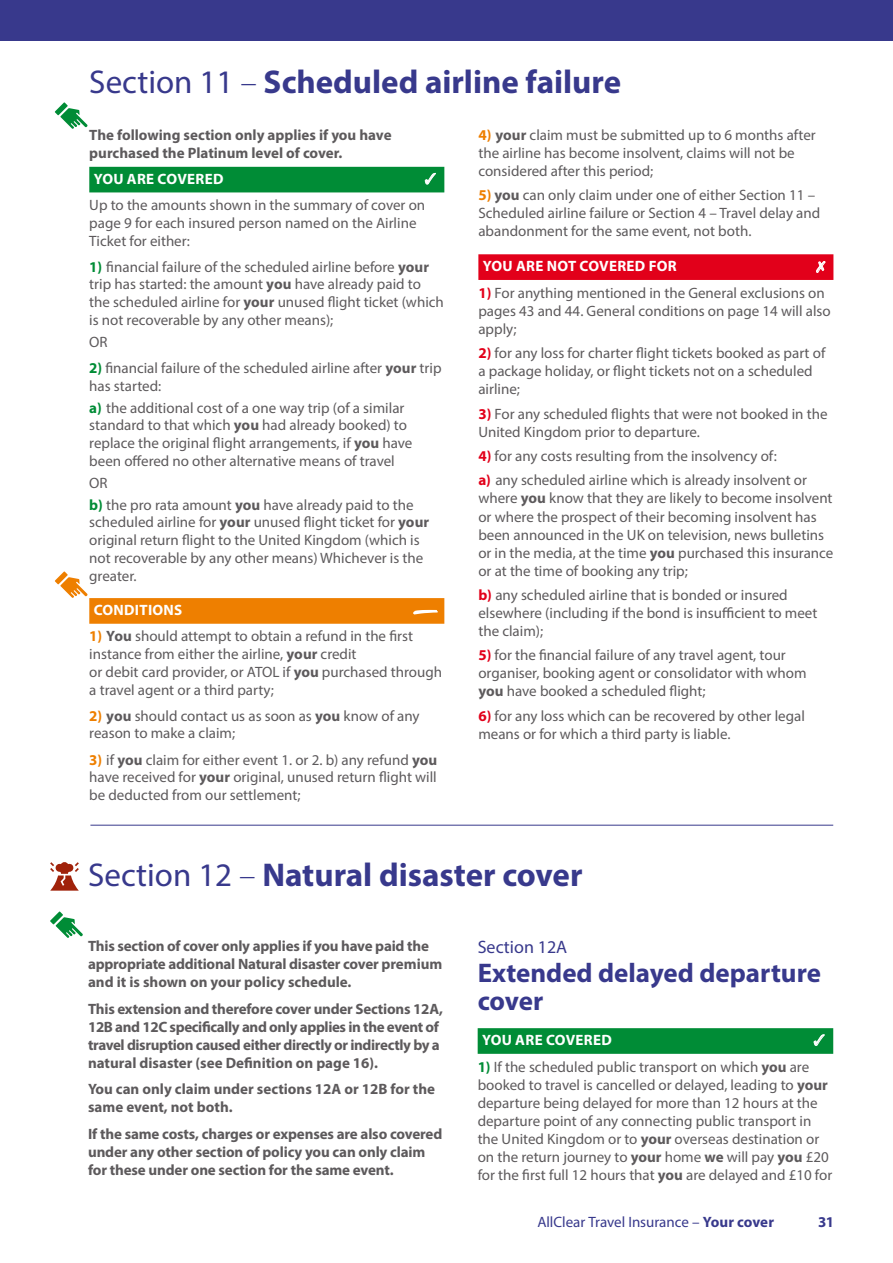
<style>
.page{position:relative;width:893px;height:1263px;background:#fff}
.page>*{position:absolute;margin:0;border:0;box-sizing:border-box;transform-origin:0 0}
.Page_heading{font:700 33px "Myriad Pro";color:#38398c}
.Page_heading-2{font:700 27px/28.5px "Myriad Pro";color:#38398c}
.Page_heading-3{font:18px "Myriad Pro";color:#38398c}
.Main_Text{font:15px/18px "Myriad Pro";color:#5d5a5c}
.Main_Text-2{font:700 15px/18px "Myriad Pro";letter-spacing:-.01em;color:#5d5a5c}
.You_are_covered{font:700 15px "Myriad Pro";letter-spacing:.02em;color:#fff}
.t1{font:15px "Myriad Pro";color:#38398c}
.t2{font:700 15px "Myriad Pro";color:#38398c}
.s1{font-weight:400}
.s2{font-weight:300}
.s3{font-weight:700;color:#008c36}
.s4{font-weight:700}
.s5{font-weight:700;color:#ee7f00}
.s6{font-weight:700;color:#e2001a}
</style>
<div class="page">
<div style="left:0;top:0;width:893px;height:41px;background:#38398c"></div>
<div style="left:478px;top:1028px;width:355px;height:26px;background:#008c36"></div>
<svg style="left:50px;top:911px;width:33px;height:27px"></svg>
<svg style="left:55px;top:102px;width:33px;height:27px"></svg>
<svg style="left:50px;top:862px;width:29px;height:29px"></svg>
<div style="left:89px;top:167px;width:355px;height:25px;background:#008c36"></div>
<div style="left:89px;top:598px;width:355px;height:26px;background:#ee7f00"></div>
<div style="left:478px;top:254px;width:355px;height:26px;background:#e2001a"></div>
<svg style="left:413px;top:610px;width:25px;height:4px"></svg>
<svg style="left:55px;top:571px;width:33px;height:27px"></svg>
<hr style="left:90px;top:825px;width:743px;height:1px;background:#38398c">
<p class="Page_heading" style="left:89px;top:60px;width:533px"><span class="s1">Section 11</span> <span class="s2">–</span> Scheduled airline failure</p>
<p class="Main_Text-2" style="left:89px;top:126px;width:304px">The following section only applies if you have purchased the Platinum level of cover.</p>
<p class="You_are_covered" style="left:94px;top:169px;width:131px">YOU ARE COVERED</p>
<p class="Main_Text" style="left:89px;top:196px;width:337px">Up to the amounts shown in the summary of cover on page 9 for each insured person named on the Airline<br>Ticket for either:</p>
<p class="Main_Text" style="left:89px;top:258px;width:356px"><span class="s3">1)</span> financial failure of the scheduled airline before <span class="s4">your </span>trip has started: the amount <span class="s4">you</span> have already paid to the scheduled airline for <span class="s4">your</span> unused flight ticket (which is not recoverable by any other means);</p>
<p class="Main_Text" style="left:89px;top:333px;width:20px">OR</p>
<p class="Main_Text" style="left:89px;top:359px;width:354px"><span class="s3">2)</span> financial failure of the scheduled airline after <span class="s4">your</span> trip has started:</p>
<p class="Main_Text" style="left:89px;top:399px;width:325px"><span class="s3">a)</span> the additional cost of a one way trip (of a similar standard to that which <span class="s4">you</span> had already booked) to replace the original flight arrangements, if <span class="s4">you</span> have been offered no other alternative means of travel</p>
<p class="Main_Text" style="left:89px;top:473px;width:20px">OR</p>
<p class="Main_Text" style="left:89px;top:496px;width:341px"><span class="s3">b)</span> the pro rata amount <span class="s4">you</span> have already paid to the scheduled airline for <span class="s4">your</span> unused flight ticket for <span class="s4">your </span>original return flight to the United Kingdom (which is not recoverable by any other means) Whichever is the greater.</p>
<p class="You_are_covered" style="left:94px;top:600px;width:90px">CONDITIONS</p>
<p class="Main_Text" style="left:89px;top:627px;width:354px"><span class="s5">1)</span> <span class="s4">You</span> should attempt to obtain a refund in the first instance from either the airline, <span class="s4">your</span> credit<br>or debit card provider, or ATOL if <span class="s4">you</span> purchased through a travel agent or a third party;</p>
<p class="Main_Text" style="left:89px;top:707px;width:332px"><span class="s5">2)</span> <span class="s4">you</span> should contact us as soon as <span class="s4">you</span> know of any reason to make a claim;</p>
<p class="Main_Text" style="left:89px;top:750px;width:350px;text-align:justify"><span class="s5">3)</span> if <span class="s4">you</span> claim for either event 1. or 2. b) any refund <span class="s4">you </span>have received for <span class="s4">your</span> original, unused return flight will be deducted from our settlement;</p>
<p class="Main_Text" style="left:478px;top:126px;width:339px"><span class="s5">4)</span> <span class="s4">your</span> claim must be submitted up to 6 months after the airline has become insolvent, claims will not be considered after this period;</p>
<p class="Main_Text" style="left:478px;top:186px;width:343px"><span class="s5">5)</span> <span class="s4">you</span> can only claim under one of either Section 11 –<br>Scheduled airline failure or Section 4 – Travel delay and abandonment for the same event, not both.</p>
<p class="You_are_covered" style="left:483px;top:257px;width:196px">YOU ARE NOT COVERED FOR</p>
<p class="Main_Text" style="left:478px;top:284px;width:354px"><span class="s6">1)</span> For anything mentioned in the General exclusions on pages 43 and 44. General conditions on page 14 will also apply;</p>
<p class="Main_Text" style="left:478px;top:344px;width:348px"><span class="s6">2)</span> for any loss for charter flight tickets booked as part of a package holiday, or flight tickets not on a scheduled airline;</p>
<p class="Main_Text" style="left:478px;top:404px;width:351px"><span class="s6">3)</span> For any scheduled flights that were not booked in the<br>United Kingdom prior to departure.</p>
<p class="Main_Text" style="left:478px;top:447px;width:300px"><span class="s6">4)</span> for any costs resulting from the insolvency of:</p>
<p class="Main_Text" style="left:478px;top:471px;width:357px"><span class="s6">a)</span> any scheduled airline which is already insolvent or where <span class="s4">you</span> know that they are likely to become insolvent or where the prospect of their becoming insolvent has been announced in the UK on television, news bulletins or in the media, at the time <span class="s4">you</span> purchased this insurance or at the time of booking any trip;</p>
<p class="Main_Text" style="left:478px;top:586px;width:340px"><span class="s6">b)</span> any scheduled airline that is bonded or insured elsewhere (including if the bond is insufficient to meet the claim);</p>
<p class="Main_Text" style="left:478px;top:646px;width:330px"><span class="s6">5)</span> for the financial failure of any travel agent, tour organiser, booking agent or consolidator with whom <span class="s4">you</span> have booked a scheduled flight;</p>
<p class="Main_Text" style="left:478px;top:706px;width:328px"><span class="s6">6)</span> for any loss which can be recovered by other legal means or for which a third party is liable.</p>
<p class="Page_heading" style="left:88px;top:853px;width:496px"><span class="s1">Section 12</span> <span class="s2">–</span> Natural disaster cover</p>
<p class="Main_Text-2" style="left:88px;top:936px;width:356px">This section of cover only applies if you have paid the appropriate additional Natural disaster cover premium and it is shown on your policy schedule.</p>
<p class="Main_Text-2" style="left:88px;top:999px;width:356px">This extension and therefore cover under Sections 12A, 12B and 12C specifically and only applies in the event of travel disruption caused either directly or indirectly by a natural disaster (see Definition on page 16).</p>
<p class="Main_Text-2" style="left:88px;top:1079px;width:349px">You can only claim under sections 12A or 12B for the same event, not both.</p>
<p class="Main_Text-2" style="left:88px;top:1124px;width:356px">If the same costs, charges or expenses are also covered under any other section of policy you can only claim for these under one section for the same event.</p>
<p class="Page_heading-3" style="left:478px;top:936px;width:91px">Section 12A</p>
<p class="Page_heading-2" style="left:478px;top:957px;width:345px">Extended delayed departure cover</p>
<p class="You_are_covered" style="left:482px;top:1030px;width:131px">YOU ARE COVERED</p>
<p class="Main_Text" style="left:478px;top:1057px;width:356px"><span class="s3">1)</span> If the scheduled public transport on which <span class="s4">you</span> are booked to travel is cancelled or delayed, leading to <span class="s4">your </span>departure being delayed for more than 12 hours at the departure point of any connecting public transport in the United Kingdom or to <span class="s4">your</span> overseas destination or on the return journey to <span class="s4">your</span> home <span class="s4">we</span> will pay <span class="s4">you</span> £20 for the first full 12 hours that <span class="s4">you</span> are delayed and £10 for</p>
<p class="t1" style="left:537px;top:1213px;width:238px">AllClear Travel Insurance – <span class="s4">Your cover</span></p>
<p class="t2" style="left:818px;top:1212px;width:18px">31</p>
</div>
